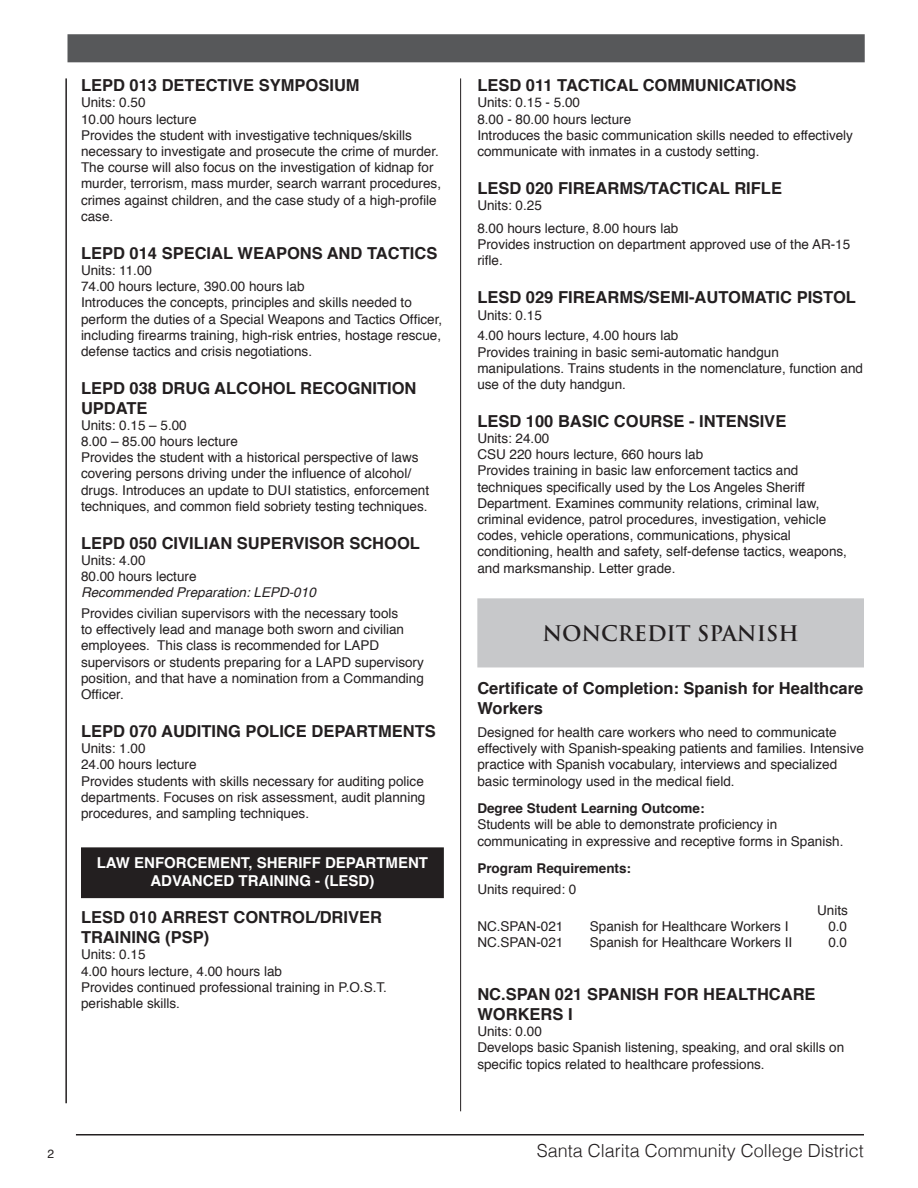
<style>
.page{position:relative;width:918px;height:1188px;background:#fff}
.page>*{position:absolute;margin:0;border:0;box-sizing:border-box;transform-origin:0 0}
.t1{font:700 21px "Trajan Pro";color:#231f20}
.t2{font:300 18px "Helvetica";color:#231f20}
.t3{font:700 16.5px/19.8px "Helvetica";color:#231f20}
.t4{font:700 15px/18px "Helvetica";color:#fff;text-align:center}
.t5{font:13.5px/16.2px "Helvetica";color:#231f20}
.t6{font:700 13.5px "Helvetica";color:#231f20}
.t7{font:italic 13.5px "Helvetica";color:#231f20}
.t8{font:12px "Helvetica";color:#231f20}
</style>
<div class="page">
<div style="left:477px;top:598px;width:387px;height:69px;background:#c7c8ca;border:2px solid #c7c8ca"></div>
<div style="left:82px;top:848px;width:361px;height:49px;background:#231f20"></div>
<div style="left:81px;top:847px;width:363px;height:51px;border:2px solid #231f20"></div>
<div style="left:68px;top:34px;width:797px;height:28px;background:#57585a;border:2px solid #57585a"></div>
<hr style="left:76px;top:1134px;width:788px;height:2px;background:#231f20">
<hr style="left:460px;top:78px;width:1px;height:1033px;background:#231f20">
<hr style="left:65px;top:78px;width:2px;height:1025px;background:#231f20">
<p class="t3" style="left:81px;top:76px;width:280px">LEPD 013 DETECTIVE SYMPOSIUM</p>
<p class="t5" style="left:81px;top:95px;width:362px">Units: 0.50<br>10.00 hours lecture<br>Provides the student with investigative techniques/skills necessary to investigate and prosecute the crime of murder.<br>The course will also focus on the investigation of kidnap for murder, terrorism, mass murder, search warrant procedures, crimes against children, and the case study of a high-profile case.</p>
<p class="t3" style="left:81px;top:243px;width:358px">LEPD 014 SPECIAL WEAPONS AND TACTICS</p>
<p class="t5" style="left:81px;top:262px;width:363px">Units: 11.00<br>74.00 hours lecture, 390.00 hours lab<br>Introduces the concepts, principles and skills needed to perform the duties of a Special Weapons and Tactics Officer, including firearms training, high-risk entries, hostage rescue, defense tactics and crisis negotiations.</p>
<p class="t3" style="left:81px;top:378px;width:337px">LEPD 038 DRUG ALCOHOL RECOGNITION<br>UPDATE</p>
<p class="t5" style="left:81px;top:417px;width:350px">Units: 0.15 – 5.00<br>8.00 – 85.00 hours lecture<br>Provides the student with a historical perspective of laws covering persons driving under the influence of alcohol/ drugs. Introduces an update to DUI statistics, enforcement techniques, and common field sobriety testing techniques.</p>
<p class="t3" style="left:81px;top:533px;width:340px">LEPD 050 CIVILIAN SUPERVISOR SCHOOL</p>
<p class="t5" style="left:81px;top:552px;width:117px">Units: 4.00<br>80.00 hours lecture</p>
<p class="t7" style="left:81px;top:582px;width:236px">Recommended Preparation: LEPD-010</p>
<p class="t5" style="left:81px;top:606px;width:344px">Provides civilian supervisors with the necessary tools<br>to effectively lead and manage both sworn and civilian employees. This class is recommended for LAPD supervisors or students preparing for a LAPD supervisory position, and that have a nomination from a Commanding Officer.</p>
<p class="t3" style="left:81px;top:721px;width:356px">LEPD 070 AUDITING POLICE DEPARTMENTS</p>
<p class="t5" style="left:81px;top:741px;width:346px">Units: 1.00<br>24.00 hours lecture<br>Provides students with skills necessary for auditing police departments. Focuses on risk assessment, audit planning procedures, and sampling techniques.</p>
<p class="t4" style="left:97px;top:853px;width:333px">LAW ENFORCEMENT, SHERIFF DEPARTMENT<br>ADVANCED TRAINING - (LESD)</p>
<p class="t3" style="left:81px;top:908px;width:303px">LESD 010 ARREST CONTROL/DRIVER<br>TRAINING (PSP)</p>
<p class="t5" style="left:81px;top:947px;width:307px">Units: 0.15<br>4.00 hours lecture, 4.00 hours lab<br>Provides continued professional training in P.O.S.T. perishable skills.</p>
<p class="t3" style="left:477px;top:76px;width:321px">LESD 011 TACTICAL COMMUNICATIONS</p>
<p class="t5" style="left:477px;top:95px;width:377px">Units: 0.15 - 5.00<br>8.00 - 80.00 hours lecture<br>Introduces the basic communication skills needed to effectively communicate with inmates in a custody setting.</p>
<p class="t3" style="left:477px;top:178px;width:306px">LESD 020 FIREARMS/TACTICAL RIFLE</p>
<p class="t5" style="left:477px;top:194px;width:203px;line-height:23px">Units: 0.25<br>8.00 hours lecture, 8.00 hours lab</p>
<p class="t5" style="left:477px;top:237px;width:374px">Provides instruction on department approved use of the AR-15 rifle.</p>
<p class="t3" style="left:477px;top:288px;width:380px">LESD 029 FIREARMS/SEMI-AUTOMATIC PISTOL</p>
<p class="t5" style="left:477px;top:305px;width:203px;line-height:20.9px">Units: 0.15<br>4.00 hours lecture, 4.00 hours lab</p>
<p class="t5" style="left:477px;top:344px;width:387px">Provides training in basic semi-automatic handgun manipulations. Trains students in the nomenclature, function and use of the duty handgun.</p>
<p class="t3" style="left:477px;top:411px;width:310px">LESD 100 BASIC COURSE - INTENSIVE</p>
<p class="t5" style="left:477px;top:431px;width:371px">Units: 24.00<br>CSU 220 hours lecture, 660 hours lab<br>Provides training in basic law enforcement tactics and techniques specifically used by the Los Angeles Sheriff Department. Examines community relations, criminal law, criminal evidence, patrol procedures, investigation, vehicle codes, vehicle operations, communications, physical conditioning, health and safety, self-defense tactics, weapons, and marksmanship. Letter grade.</p>
<h1 class="t1" style="left:543px;top:620px;width:258px">NONCREDIT SPANISH</h1>
<p class="t3" style="left:477px;top:679px;width:387px">Certificate of Completion: Spanish for Healthcare<br>Workers</p>
<p class="t5" style="left:477px;top:725px;width:388px">Designed for health care workers who need to communicate effectively with Spanish-speaking patients and families. Intensive practice with Spanish vocabulary, interviews and specialized basic terminology used in the medical field.</p>
<p class="t6" style="left:477px;top:798px;width:229px">Degree Student Learning Outcome:</p>
<p class="t5" style="left:477px;top:817px;width:368px">Students will be able to demonstrate proficiency in communicating in expressive and receptive forms in Spanish.</p>
<p class="t6" style="left:477px;top:857px;width:155px">Program Requirements:</p>
<p class="t5" style="left:477px;top:881px;width:101px">Units required: 0</p>
<p class="t5" style="left:477px;top:918px;width:88px">NC.SPAN-021</p>
<p class="t5" style="left:590px;top:918px;width:200px">Spanish for Healthcare Workers I</p>
<p class="t5" style="left:828px;top:918px;width:20px">0.0</p>
<p class="t5" style="left:477px;top:935px;width:88px">NC.SPAN-021</p>
<p class="t5" style="left:590px;top:935px;width:204px">Spanish for Healthcare Workers II</p>
<p class="t5" style="left:828px;top:935px;width:20px">0.0</p>
<p class="t3" style="left:477px;top:985px;width:340px">NC.SPAN 021 SPANISH FOR HEALTHCARE<br>WORKERS I</p>
<p class="t5" style="left:477px;top:1024px;width:368px">Units: 0.00<br>Develops basic Spanish listening, speaking, and oral skills on specific topics related to healthcare professions.</p>
<p class="t8" style="left:48px;top:1144px;width:8px">2</p>
<h2 class="t2" style="left:537px;top:1136px;width:329px">Santa Clarita Community College District</h2>
</div>
